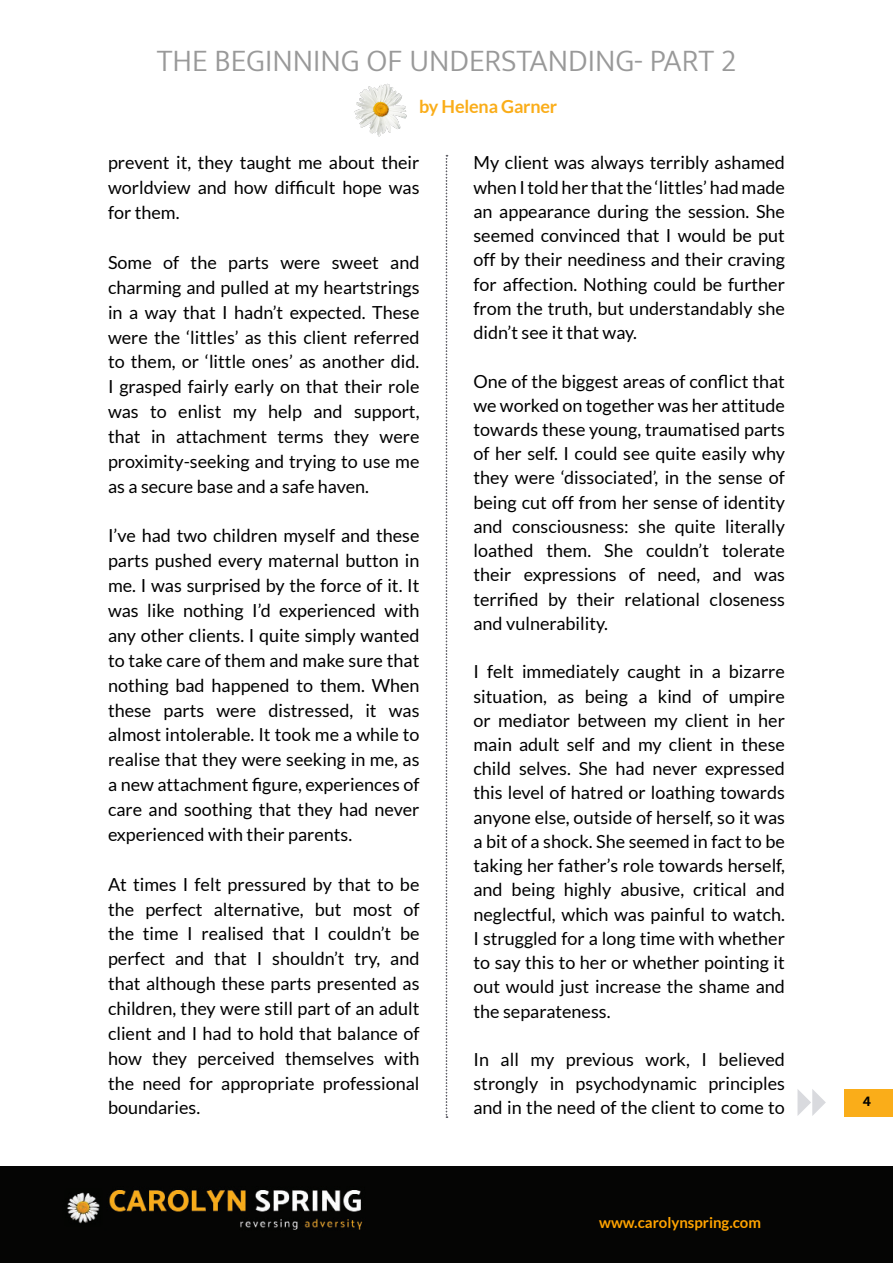
<style>
.page{position:relative;width:893px;height:1263px;background:#fff}
.page>*{position:absolute;margin:0;border:0;box-sizing:border-box;transform-origin:0 0}
.t1{font:300 31.5px "Mukta";color:#999}
.Body{font:18px/24.3px "Lato";color:#000;text-align:justify}
.t2{font:700 18px "Lato";letter-spacing:-.01em;color:#faad19}
.t3{font:700 15px "Lato";color:#ffa300}
.t4{font:700 15px "Mukta";color:#000}
</style>
<div class="page">
<div style="left:0;top:1166px;width:893px;height:97px;background:#050504"></div>
<img style="left:67px;top:1190px;width:296px;height:40px">
<svg style="left:797px;top:1089px;width:29px;height:27px"></svg>
<div style="left:844px;top:1089px;width:49px;height:27px;background:#faad19"></div>
<img style="left:354px;top:83px;width:53px;height:54px">
<svg style="left:446px;top:155px;width:1px;height:963px"></svg>
<h1 class="t1" style="left:157px;top:41px;width:581px">THE BEGINNING OF UNDERSTANDING- PART 2</h1>
<p class="t2" style="left:419px;top:96px;width:140px">by Helena Garner</p>
<p class="Body" style="left:108px;top:150px;width:313px;line-height:24.9px">prevent it, they taught me about their worldview and how difficult hope was for them.</p>
<p class="Body" style="left:108px;top:250px;width:313px;line-height:24.9px">Some of the parts were sweet and charming and pulled at my heartstrings in a way that I hadn’t expected. These were the ‘littles’ as this client referred to them, or ‘little ones’ as another did.<br>I grasped fairly early on that their role was to enlist my help and support, that in attachment terms they were proximity-seeking and trying to use me as a secure base and a safe haven.</p>
<p class="Body" style="left:108px;top:523px;width:313px;line-height:24.9px">I’ve had two children myself and these parts pushed every maternal button in me. I was surprised by the force of it. It was like nothing I’d experienced with any other clients. I quite simply wanted to take care of them and make sure that nothing bad happened to them. When these parts were distressed, it was almost intolerable. It took me a while to realise that they were seeking in me, as a new attachment figure, experiences of care and soothing that they had never experienced with their parents.</p>
<p class="Body" style="left:108px;top:871px;width:313px;line-height:24.9px">At times I felt pressured by that to be the perfect alternative, but most of the time I realised that I couldn’t be perfect and that I shouldn’t try, and that although these parts presented as children, they were still part of an adult client and I had to hold that balance of how they perceived themselves with the need for appropriate professional boundaries.</p>
<p class="Body" style="left:473px;top:151px;width:313px">My client was always terribly ashamed when I told her that the ‘littles’ had made an appearance during the session. She seemed convinced that I would be put off by their neediness and their craving for affection. Nothing could be further from the truth, but understandably she didn’t see it that way.</p>
<p class="Body" style="left:473px;top:369px;width:313px">One of the biggest areas of conflict that we worked on together was her attitude towards these young, traumatised parts of her self. I could see quite easily why they were ‘dissociated’, in the sense of being cut off from her sense of identity and consciousness: she quite literally loathed them. She couldn’t tolerate their expressions of need, and was terrified by their relational closeness and vulnerability.</p>
<p class="Body" style="left:473px;top:659px;width:313px">I felt immediately caught in a bizarre situation, as being a kind of umpire or mediator between my client in her main adult self and my client in these child selves. She had never expressed this level of hatred or loathing towards anyone else, outside of herself, so it was a bit of a shock. She seemed in fact to be taking her father’s role towards herself, and being highly abusive, critical and neglectful, which was painful to watch.<br>I struggled for a long time with whether to say this to her or whether pointing it out would just increase the shame and the separateness.</p>
<p class="Body" style="left:473px;top:1047px;width:313px">In all my previous work, I believed strongly in psychodynamic principles and in the need of the client to come to</p>
<p class="t3" style="left:599px;top:1214px;width:163px">www.carolynspring.com</p>
<p class="t4" style="left:863px;top:1092px;width:10px">4</p>
</div>
